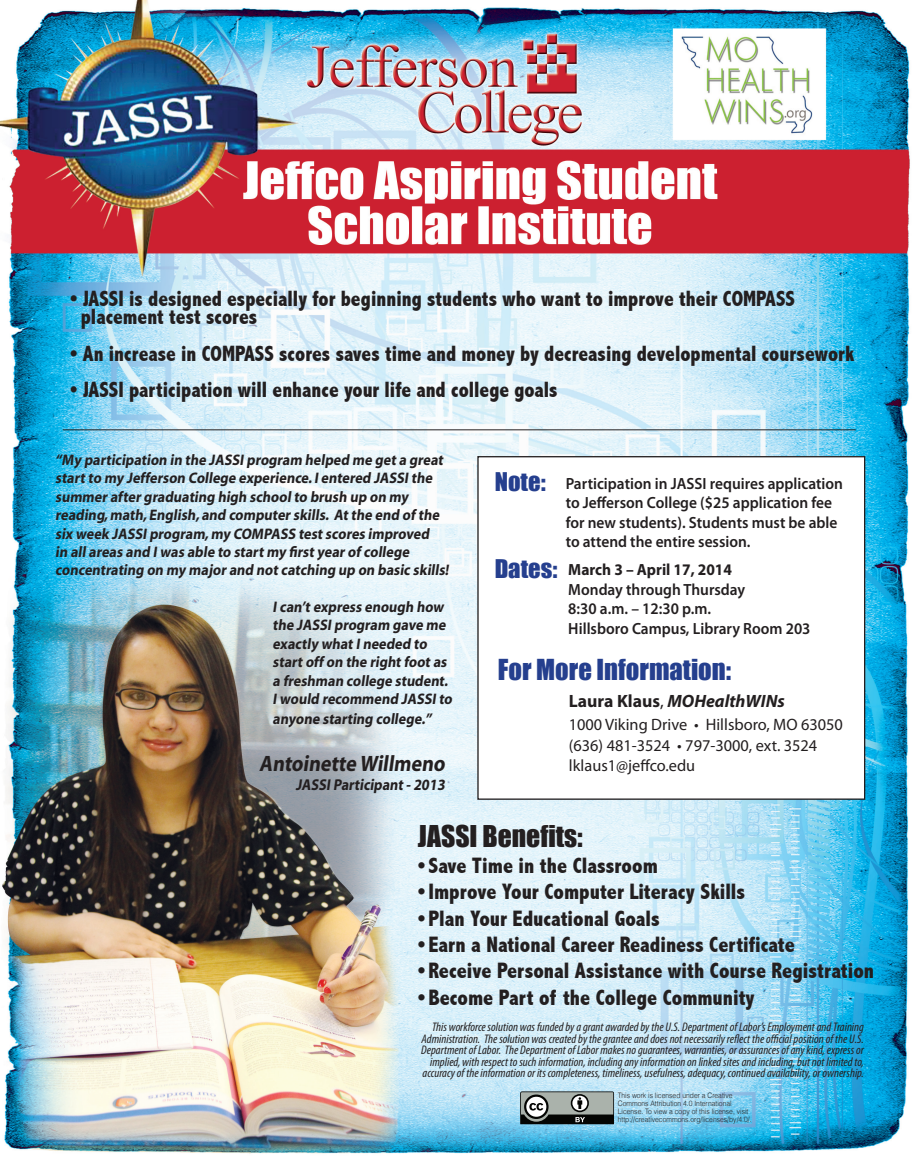
<style>
.page{position:relative;width:912px;height:1159px;background:#fff}
.page>*{position:absolute;margin:0;border:0;box-sizing:border-box;transform-origin:0 0}
.t1{font:27.62px "Impact";color:#231f20}
.t2{font:26.62px "Impact";color:#253f8e}
.t3{font:800 condensed 22.38px "Abadi";color:#231f20;scale:.96 1}
.t4{font:700 22.38px "Myriad";color:#231f20;scale:.9 1}
.t5{font:800 condensed 22.25px "Abadi";color:#231f20;scale:.93 1}
.t6{font:italic 700 17.88px "Myriad Pro";color:#231f20}
.t7{font:16.5px "Myriad Pro";color:#231f20}
.t8{font:600 16.25px "Myriad Pro";color:#231f20;scale:.95 1}
.t9{font:700 16.25px "Myriad Pro";color:#231f20;scale:.95 1}
.t10{font:700 15.75px "Myriad";color:#231f20;scale:.9 1}
.t11{font:700 15.38px/18.4px "Myriad";color:#231f20;scale:.93 1}
.t12{font:italic condensed 12.5px/11.5px "Myriad Pro";color:#231f20;text-align:right}
.t13{font:300 7.5px/8.1px "Helvetica";color:#231f20;scale:.9 1}
.s1{font-family:"Impact";font-weight:400;font-size:23.62px;color:#253f8e}
.s2{font-style:normal}
.s3{font-weight:400;font-style:normal}
</style>
<div class="page">
<img style="left:0;top:0;width:910px;height:1154px">
<hr style="left:63px;top:429px;width:792px;height:1px;background:#231f20">
<div style="left:478px;top:457px;width:386px;height:342px;background:#fff"></div>
<div style="left:477px;top:456px;width:388px;height:344px;border:1px solid #231f20"></div>
<svg style="left:520px;top:1091px;width:94px;height:34px;background:#757c79"></svg>
<p class="t5" style="left:70px;top:285px;width:780px">• JASSI is designed especially for beginning students who want to improve their COMPASS</p>
<p class="t5" style="left:81px;top:304px;width:191px">placement test scores</p>
<p class="t5" style="left:70px;top:340px;width:844px">• An increase in COMPASS scores saves time and money by decreasing developmental coursework</p>
<p class="t5" style="left:70px;top:377px;width:525px">• JASSI participation will enhance your life and college goals</p>
<p class="t11" style="left:55px;top:451px;width:427px">“My participation in the JASSIprogram helped me get a great start to my Jefferson College experience.Ientered JASSIthe summer after graduating high schoolto brush up on my reading,math,English,and computer skills. At the end of the six week JASSIprogram,my COMPASS test scores improved<br>in allareas and Iwas able to start my first year of college concentrating on my major and not catching up on basic skills!</p>
<p class="t11" style="left:272px;top:598px;width:190px">Ican’t express enough how the JASSIprogram gave me exactly what Ineeded to</p>
<p class="t11" style="left:272px;top:653px;width:191px">start off on the right foot as</p>
<p class="t11" style="left:272px;top:672px;width:192px">a freshman college student.</p>
<p class="t11" style="left:272px;top:689px;width:197px;line-height:20px">Iwould recommend JASSIto anyone starting college.”</p>
<p class="t4" style="left:259px;top:751px;width:211px">Antoinette Willmeno</p>
<p class="t10" style="left:295px;top:776px;width:170px">JASSIParticipant - 2013</p>
<p class="t8" style="left:494px;top:473px;width:368px"><span class="s1">Note:</span> Participation in JASSI requires application</p>
<p class="t8" style="left:565px;top:492px;width:282px">to Jefferson College ($25 application fee</p>
<p class="t8" style="left:565px;top:512px;width:287px">for new students). Students must be able</p>
<p class="t8" style="left:565px;top:531px;width:196px">to attend the entire session.</p>
<p class="t9" style="left:494px;top:559px;width:251px"><span class="s1">Dates:</span> March 3 – April 17, 2014</p>
<p class="t8" style="left:568px;top:579px;width:188px">Monday through Thursday</p>
<p class="t8" style="left:568px;top:598px;width:152px">8:30 a.m. – 12:30 p.m.</p>
<p class="t8" style="left:568px;top:618px;width:256px">Hillsboro Campus, Library Room 203</p>
<p class="t2" style="left:497px;top:653px;width:235px">For More Information:</p>
<p class="t6" style="left:568px;top:689px;width:217px"><span class="s2">Laura Klaus</span><span class="s3">,</span> MOHealthWINs</p>
<p class="t7" style="left:568px;top:714px;width:275px">1000 Viking Drive • Hillsboro, MO 63050</p>
<p class="t7" style="left:568px;top:735px;width:250px">(636) 481-3524 • 797-3000, ext. 3524</p>
<p class="t7" style="left:568px;top:755px;width:128px">lklaus1@jeffco.edu</p>
<p class="t1" style="left:418px;top:819px;width:166px">JASSI Benefits:</p>
<p class="t3" style="left:418px;top:853px;width:251px">• Save Time in the Classroom</p>
<p class="t3" style="left:418px;top:879px;width:342px">•Improve Your Computer Literacy Skills</p>
<p class="t3" style="left:418px;top:905px;width:253px">• Plan Your Educational Goals</p>
<p class="t3" style="left:418px;top:931px;width:394px">• Earn a National Career Readiness Certificate</p>
<p class="t3" style="left:418px;top:958px;width:476px">• Receive Personal Assistance with Course Registration</p>
<p class="t3" style="left:418px;top:984px;width:352px">• Become Part of the College Community</p>
<p class="t12" style="left:421px;top:1021px;width:444px">This workforce solution was funded by a grant awarded by the U.S. Department of Labor’s Employment and Training Administration. The solution was created by the grantee and does not necessarily reflect the official position of the U.S.<br>Department of Labor. The Department of Labor makes no guarantees, warranties, or assurances of any kind, express or implied, with respect to such information, including any information on linked sites and including, but not limited to, accuracy of the information or its completeness, timeliness, usefulness, adequacy, continued availability, or ownership.</p>
<p class="t13" style="left:617px;top:1091px;width:150px">This work is licensed under a Creative Commons Attribution 4.0 International License. To view a copy of this license, visit http://creativecommons.org/licenses/by/4.0/.</p>
</div>
